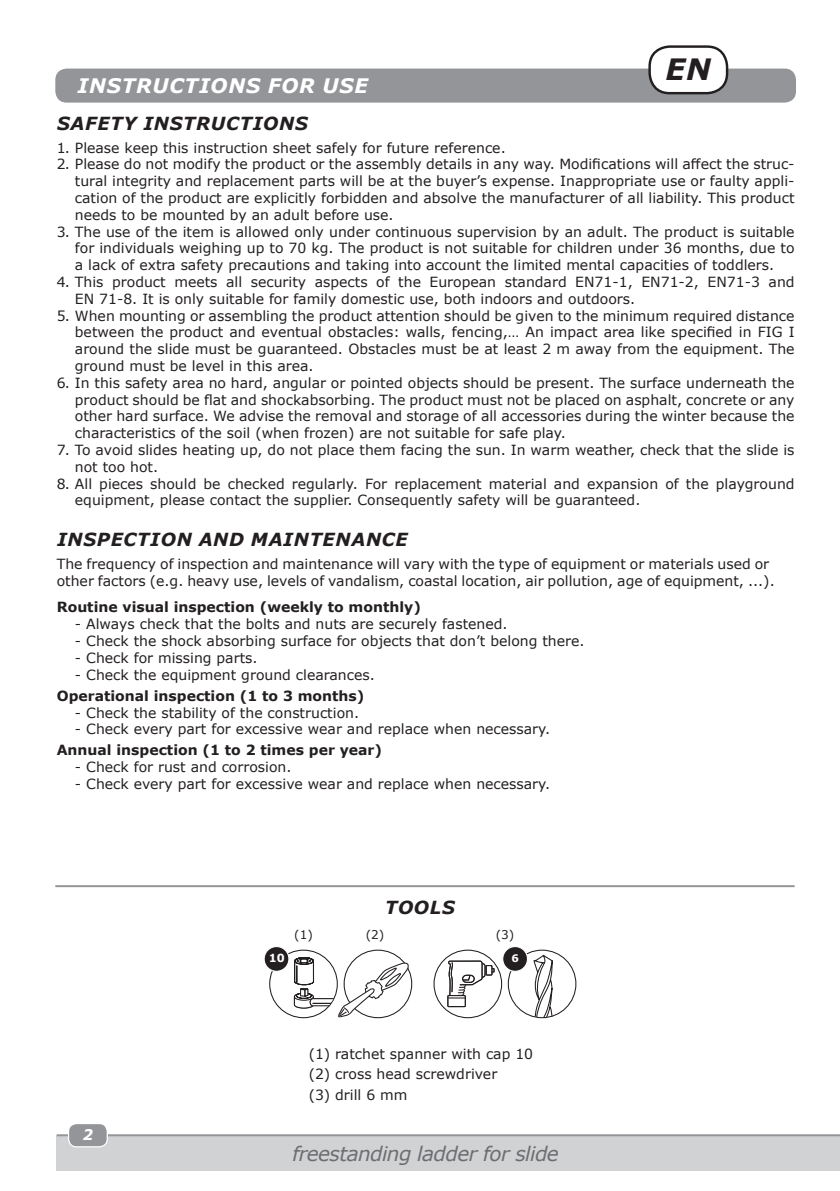
<style>
.page{position:relative;width:840px;height:1191px;background:#fff}
.page>*{position:absolute;margin:0;border:0;box-sizing:border-box;transform-origin:0 0}
.t1{font:italic 700 29.4px "Verdana";color:#231f20}
.t2{font:italic 20px "Verdana";letter-spacing:-.03em;color:#6d6e71}
.t3{font:italic 700 20px "Verdana";letter-spacing:.035em;color:#fff}
.t4{font:italic 700 18px "Verdana";letter-spacing:.035em;color:#231f20}
.t5{font:italic 700 14.6px "Verdana";color:#fff}
.t6{font:14px/16.8px "Verdana";color:#231f20}
.t7{font:700 14px "Verdana";color:#231f20}
.t8{font:12px "Verdana";color:#231f20}
.t9{font:700 11.2px "Verdana";color:#fff}
.t10{font:700 10.4px "Verdana";color:#fff}
</style>
<div class="page">
<div style="left:57px;top:1135px;width:782px;height:35px;background:#d1d2d4"></div>
<hr style="left:57px;top:1134px;width:782px;height:2px;background:#939598">
<div style="left:68px;top:1123px;width:39px;height:23px;background:#939598;border-radius:8px"></div>
<div style="left:68px;top:1123px;width:40px;height:24px;border:1px solid #fff;border-radius:8px"></div>
<div style="left:55px;top:69px;width:740px;height:34px;background:#939598;border-radius:11px"></div>
<div style="left:649px;top:47px;width:77px;height:46px;background:#fff;border-radius:20px"></div>
<div style="left:648px;top:45px;width:79px;height:49px;border:2px solid #231f20;border-radius:20px"></div>
<svg style="left:264px;top:946px;width:25px;height:25px"></svg>
<div style="left:263px;top:946px;width:26px;height:26px;border:1px solid #fff;border-radius:50%"></div>
<div style="left:507px;top:949px;width:69px;height:69px;border:1px solid #231f20;border-radius:50%"></div>
<div style="left:502px;top:946px;width:25px;height:25px;background:#231f20;border-radius:50%"></div>
<div style="left:502px;top:946px;width:25px;height:26px;border:1px solid #fff;border-radius:50%"></div>
<svg style="left:528px;top:954px;width:25px;height:64px"></svg>
<div style="left:433px;top:949px;width:69px;height:69px;border:1px solid #231f20;border-radius:50%"></div>
<div style="left:447px;top:995px;width:18px;height:12px;border:1px solid #231f20"></div>
<svg style="left:447px;top:960px;width:47px;height:39px"></svg>
<svg style="left:268px;top:949px;width:140px;height:69px"></svg>
<hr style="left:55px;top:885px;width:739px;height:2px;background:#939598">
<h2 class="t3" style="left:77px;top:77px;width:292px">INSTRUCTIONS FOR USE</h2>
<h1 class="t1" style="left:665px;top:56px;width:47px">EN</h1>
<p class="t4" style="left:57px;top:115px;width:252px">SAFETY INSTRUCTIONS</p>
<p class="t6" style="left:57px;top:140px;width:450px">1. Please keep this instruction sheet safely for future reference.</p>
<p class="t6" style="left:75px;top:157px;width:720px;text-align:justify;text-indent:-18px">2. Please do not modify the product or the assembly details in any way. Modifications will affect the struc&shy;tural integrity and replacement parts will be at the buyer’s expense. Inappropriate use or faulty appli&shy;cation of the product are explicitly forbidden and absolve the manufacturer of all liability. This product needs to be mounted by an adult before use.</p>
<p class="t6" style="left:75px;top:224px;width:720px;text-align:justify;text-indent:-18px">3. The use of the item is allowed only under continuous supervision by an adult. The product is suitable for individuals weighing up to 70 kg. The product is not suitable for children under 36 months, due to a lack of extra safety precautions and taking into account the limited mental capacities of toddlers.</p>
<p class="t6" style="left:75px;top:274px;width:720px;text-indent:-18px">4. This product meets all security aspects of the European standard EN71-1, EN71-2, EN71-3 and<br>EN 71-8. It is only suitable for family domestic use, both indoors and outdoors.</p>
<p class="t6" style="left:75px;top:308px;width:720px;text-align:justify;text-indent:-18px">5. When mounting or assembling the product attention should be given to the minimum required distance between the product and eventual obstacles: walls, fencing,… An impact area like specified in FIG I around the slide must be guaranteed. Obstacles must be at least 2 m away from the equipment. The ground must be level in this area.</p>
<p class="t6" style="left:75px;top:375px;width:720px;text-align:justify;text-indent:-18px">6. In this safety area no hard, angular or pointed objects should be present. The surface underneath the product should be flat and shockabsorbing. The product must not be placed on asphalt, concrete or any other hard surface. We advise the removal and storage of all accessories during the winter because the characteristics of the soil (when frozen) are not suitable for safe play.</p>
<p class="t6" style="left:75px;top:442px;width:720px;text-indent:-18px">7. To avoid slides heating up, do not place them facing the sun. In warm weather, check that the slide is not too hot.</p>
<p class="t6" style="left:75px;top:476px;width:720px;text-indent:-18px">8. All pieces should be checked regularly. For replacement material and expansion of the playground equipment, please contact the supplier. Consequently safety will be guaranteed.</p>
<p class="t4" style="left:57px;top:532px;width:352px">INSPECTION AND MAINTENANCE</p>
<p class="t6" style="left:57px;top:556px;width:719px">The frequency of inspection and maintenance will vary with the type of equipment or materials used or other factors (e.g. heavy use, levels of vandalism, coastal location, air pollution, age of equipment, ...).</p>
<p class="t7" style="left:57px;top:601px;width:365px">Routine visual inspection (weekly to monthly)</p>
<p class="t6" style="left:75px;top:616px;width:434px">- Always check that the bolts and nuts are securely fastened.</p>
<p class="t6" style="left:75px;top:633px;width:511px">- Check the shock absorbing surface for objects that don’t belong there.</p>
<p class="t6" style="left:75px;top:650px;width:184px">- Check for missing parts.</p>
<p class="t6" style="left:75px;top:667px;width:301px">- Check the equipment ground clearances.</p>
<p class="t7" style="left:57px;top:689px;width:309px">Operational inspection (1 to 3 months)</p>
<p class="t6" style="left:75px;top:705px;width:285px">- Check the stability of the construction.</p>
<p class="t6" style="left:75px;top:721px;width:476px">- Check every part for excessive wear and replace when necessary.</p>
<p class="t7" style="left:57px;top:744px;width:327px">Annual inspection (1 to 2 times per year)</p>
<p class="t6" style="left:75px;top:759px;width:218px">- Check for rust and corrosion.</p>
<p class="t6" style="left:75px;top:776px;width:476px">- Check every part for excessive wear and replace when necessary.</p>
<p class="t4" style="left:385px;top:899px;width:71px">TOOLS</p>
<p class="t8" style="left:294px;top:929px;width:20px">(1)</p>
<p class="t8" style="left:365px;top:929px;width:20px">(2)</p>
<p class="t8" style="left:495px;top:929px;width:20px">(3)</p>
<p class="t9" style="left:269px;top:951px;width:17px">10</p>
<p class="t10" style="left:511px;top:952px;width:9px">6</p>
<p class="t5" style="left:83px;top:1128px;width:12px">2</p>
<p class="t6" style="left:308px;top:1044px;width:226px;line-height:20.2px">(1) ratchet spanner with cap 10 (2) cross head screwdriver<br>(3) drill 6 mm</p>
<h2 class="t2" style="left:292px;top:1145px;width:268px">freestanding ladder for slide</h2>
</div>
